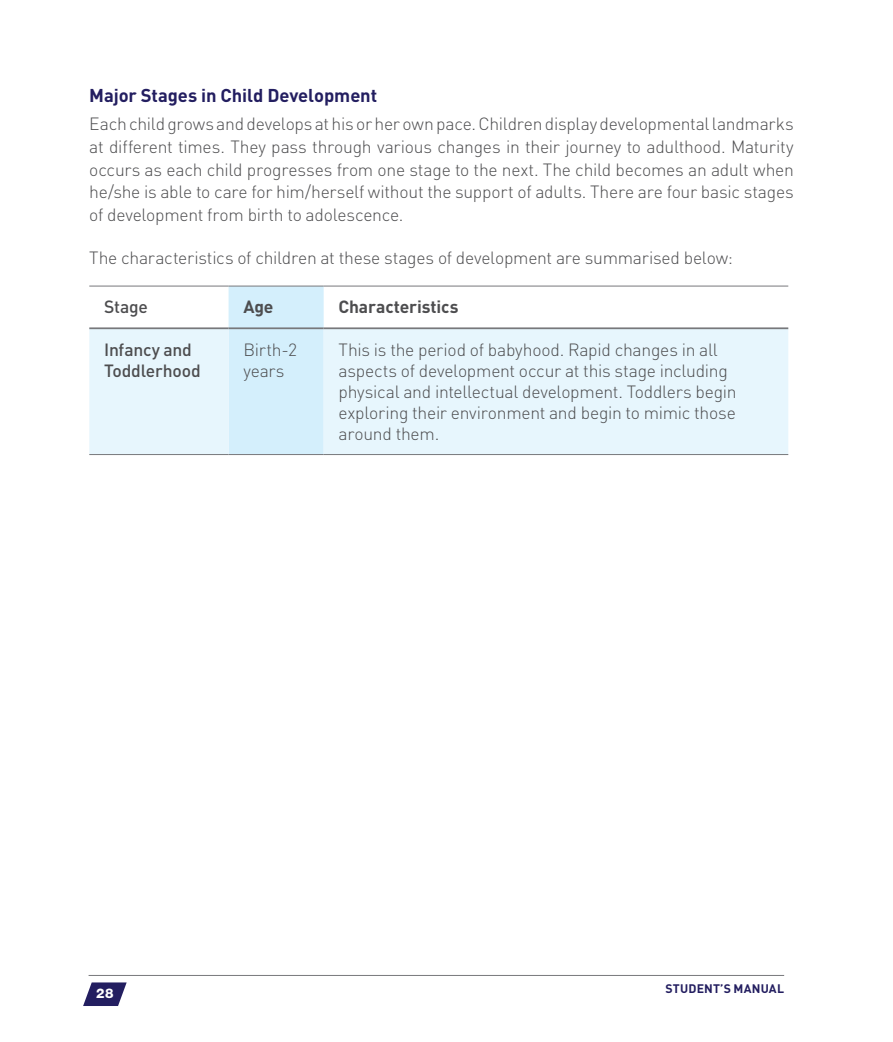
<style>
.page{position:relative;width:893px;height:1042px;background:#fff}
.page>*{position:absolute;margin:0;border:0;box-sizing:border-box;transform-origin:0 0}
.t1{font:700 18.38px "DINOT";letter-spacing:-.005em;color:#231e60}
.t2{font:300 17.5px/21px "DINOT";letter-spacing:-.015em;color:#4d4d4f}
.t3{font:500 17.5px/21px "DINOT";letter-spacing:-.015em;color:#4d4d4f}
.t4{font:700 17.5px "DINOT";letter-spacing:-.01em;color:#4d4d4f}
.t5{font:800 13.3px "Helvetica Neue LT Std";color:#fff}
.t6{font:700 12.25px "DINOT";letter-spacing:.015em;color:#231e60}
</style>
<div class="page">
<div style="left:229px;top:287px;width:95px;height:40px;background:#d4effc"></div>
<svg style="left:89px;top:329px;width:699px;height:125px;background:#e4f4fc"></svg>
<hr style="left:89px;top:286px;width:140px;height:1px;background:#77787b">
<hr style="left:229px;top:286px;width:95px;height:1px;background:#77787b">
<hr style="left:324px;top:286px;width:464px;height:1px;background:#77787b">
<hr style="left:89px;top:454px;width:140px;height:1px;background:#77787b">
<hr style="left:229px;top:454px;width:95px;height:1px;background:#77787b">
<hr style="left:324px;top:454px;width:464px;height:1px;background:#77787b">
<hr style="left:89px;top:327px;width:140px;height:2px;background:#77787b">
<hr style="left:229px;top:327px;width:95px;height:2px;background:#77787b">
<hr style="left:324px;top:327px;width:464px;height:2px;background:#77787b">
<svg style="left:83px;top:982px;width:44px;height:24px"></svg>
<hr style="left:89px;top:975px;width:695px;height:1px;background:#77787b">
<p class="t1" style="left:89px;top:84px;width:289px">Major Stages in Child Development</p>
<p class="t2" style="left:89px;top:112px;width:706px;line-height:22.8px;text-align:justify">Each child grows and develops at his or her own pace. Children display developmental landmarks at different times. They pass through various changes in their journey to adulthood. Maturity occurs as each child progresses from one stage to the next. The child becomes an adult when he/she is able to care for him/herself without the support of adults. There are four basic stages of development from birth to adolescence.</p>
<p class="t2" style="left:89px;top:247px;width:645px">The characteristics of children at these stages of development are summarised below:</p>
<p class="t3" style="left:104px;top:296px;width:45px">Stage</p>
<p class="t4" style="left:243px;top:296px;width:32px">Age</p>
<p class="t4" style="left:339px;top:296px;width:121px">Characteristics</p>
<p class="t3" style="left:104px;top:338px;width:98px">Infancy and<br>Toddlerhood</p>
<p class="t2" style="left:243px;top:339px;width:55px">Birth-2 years</p>
<p class="t2" style="left:339px;top:339px;width:399px">This is the period of babyhood. Rapid changes in all aspects of development occur at this stage including physical and intellectual development. Toddlers begin exploring their environment and begin to mimic those around them.</p>
<p class="t5" style="left:96px;top:986px;width:19px">28</p>
<p class="t6" style="left:665px;top:981px;width:120px">STUDENT’S MANUAL</p>
</div>
